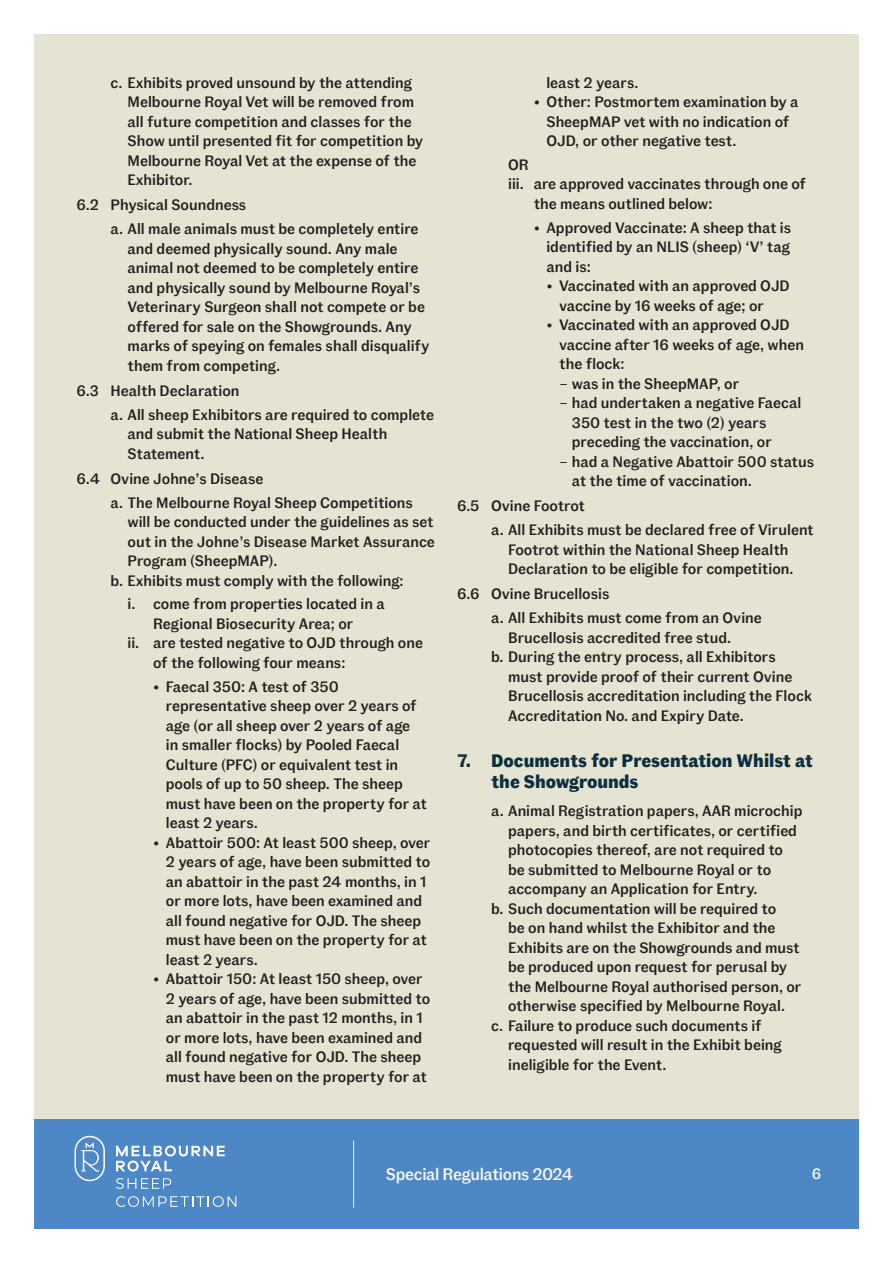
<style>
.page{position:relative;width:893px;height:1263px;background:#fff}
.page>*{position:absolute;margin:0;border:0;box-sizing:border-box;transform-origin:0 0}
.t1{font:700 18px/21px "Fann Grotesque Pro";color:#0d3041}
.t2{font:500 16.65px "Fann Grotesque Pro";letter-spacing:-.02em;color:#f5f5ee}
.t3{font:500 15px/19.5px "Fann Grotesque Pro";color:#231f20}
.t4{font:500 15px "Fann Grotesque Pro";color:#f5f5ee}
</style>
<div class="page">
<div style="left:34px;top:1118px;width:825px;height:111px;background:#4d87c6"></div>
<svg style="left:75px;top:1136px;width:30px;height:45px"></svg>
<svg style="left:116px;top:1145px;width:109px;height:26px"></svg>
<svg style="left:116px;top:1178px;width:55px;height:11px"></svg>
<svg style="left:116px;top:1196px;width:120px;height:11px"></svg>
<div style="left:34px;top:34px;width:825px;height:1084px;background:#e5e3d1"></div>
<hr style="left:353px;top:1140px;width:1px;height:67px;background:#f5f5ee">
<p class="t3" style="left:128px;top:73px;width:297px;text-indent:-17px">c. Exhibits proved unsound by the attending Melbourne Royal Vet will be removed from all future competition and classes for the Show until presented fit for competition by Melbourne Royal Vet at the expense of the Exhibitor.</p>
<p class="t3" style="left:111px;top:194px;width:309px;line-height:23.7px;text-indent:-34px">6.2 Physical Soundness<br>a. All male animals must be completely entire</p>
<p class="t3" style="left:128px;top:239px;width:304px">and deemed physically sound. Any male animal not deemed to be completely entire and physically sound by Melbourne Royal’s Veterinary Surgeon shall not compete or be offered for sale on the Showgrounds. Any marks of speying on females shall disqualify them from competing.</p>
<p class="t3" style="left:111px;top:379px;width:325px;line-height:23.7px;text-indent:-34px">6.3 Health Declaration<br>a. All sheep Exhibitors are required to complete</p>
<p class="t3" style="left:128px;top:425px;width:261px">and submit the National Sheep Health<br>Statement.</p>
<p class="t3" style="left:111px;top:467px;width:304px;line-height:23.7px;text-indent:-34px">6.4 Ovine Johne’s Disease<br>a. The Melbourne Royal Sheep Competitions</p>
<p class="t3" style="left:128px;top:513px;width:308px">will be conducted under the guidelines as set</p>
<p class="t3" style="left:128px;top:532px;width:309px">out in the Johne’s Disease Market Assurance</p>
<p class="t3" style="left:128px;top:552px;width:152px">Program (SheepMAP).</p>
<p class="t3" style="left:111px;top:571px;width:295px">b. Exhibits must comply with the following:</p>
<p class="t3" style="left:128px;top:595px;width:259px">i. come from properties located in a</p>
<p class="t3" style="left:153px;top:614px;width:202px">Regional Biosecurity Area; or</p>
<p class="t3" style="left:128px;top:634px;width:297px">ii. are tested negative to OJD through one</p>
<p class="t3" style="left:153px;top:653px;width:194px">of the following four means:</p>
<p class="t3" style="left:166px;top:677px;width:263px;text-indent:-13px">• Faecal 350: A test of 350 representative sheep over 2 years of age (or all sheep over 2 years of age<br>in smaller flocks) by Pooled Faecal<br>Culture (PFC) or equivalent test in pools of up to 50 sheep. The sheep must have been on the property for at least 2 years.</p>
<p class="t3" style="left:166px;top:833px;width:266px;text-indent:-13px">• Abattoir 500: At least 500 sheep, over 2 years of age, have been submitted to an abattoir in the past 24 months, in 1 or more lots, have been examined and all found negative for OJD. The sheep must have been on the property for at least 2 years.</p>
<p class="t3" style="left:166px;top:970px;width:266px;text-indent:-13px">• Abattoir 150: At least 150 sheep, over 2 years of age, have been submitted to an abattoir in the past 12 months, in 1 or more lots, have been examined and all found negative for OJD. The sheep must have been on the property for at</p>
<p class="t3" style="left:546px;top:73px;width:94px">least 2 years.</p>
<p class="t3" style="left:546px;top:93px;width:254px;text-indent:-13px">• Other: Postmortem examination by a<br>SheepMAP vet with no indication of<br>OJD, or other negative test.</p>
<p class="t3" style="left:508px;top:155px;width:22px">OR</p>
<p class="t3" style="left:508px;top:175px;width:299px">iii. are approved vaccinates through one of</p>
<p class="t3" style="left:534px;top:194px;width:180px">the means outlined below:</p>
<p class="t3" style="left:546px;top:218px;width:246px;text-align:justify;text-indent:-13px">• Approved Vaccinate: A sheep that is identified by an NLIS (sheep) ‘V’ tag and is:</p>
<p class="t3" style="left:559px;top:277px;width:232px;text-indent:-13px">• Vaccinated with an approved OJD vaccine by 16 weeks of age; or</p>
<p class="t3" style="left:559px;top:316px;width:246px;text-indent:-13px">• Vaccinated with an approved OJD vaccine after 16 weeks of age, when the flock:</p>
<p class="t3" style="left:559px;top:374px;width:182px">– was in the SheepMAP, or</p>
<p class="t3" style="left:572px;top:394px;width:231px;text-indent:-13px">– had undertaken a negative Faecal<br>350 test in the two (2) years preceding the vaccination, or</p>
<p class="t3" style="left:572px;top:452px;width:244px;text-indent:-13px">– had a Negative Abattoir 500 status at the time of vaccination.</p>
<p class="t3" style="left:491px;top:495px;width:324px;line-height:23.7px;text-indent:-34px">6.5 Ovine Footrot<br>a. All Exhibits must be declared free of Virulent</p>
<p class="t3" style="left:508px;top:540px;width:287px">Footrot within the National Sheep Health<br>Declaration to be eligible for competition.</p>
<p class="t3" style="left:491px;top:583px;width:272px;line-height:23.7px;text-indent:-34px">6.6 Ovine Brucellosis<br>a. All Exhibits must come from an Ovine</p>
<p class="t3" style="left:508px;top:628px;width:224px">Brucellosis accredited free stud.</p>
<p class="t3" style="left:491px;top:647px;width:286px">b. During the entry process, all Exhibitors</p>
<p class="t3" style="left:508px;top:667px;width:286px">must provide proof of their current Ovine</p>
<p class="t3" style="left:508px;top:686px;width:305px">Brucellosis accreditation including the Flock</p>
<p class="t3" style="left:508px;top:706px;width:237px">Accreditation No. and Expiry Date.</p>
<p class="t1" style="left:491px;top:751px;width:323px;text-indent:-34px">7. Documents for Presentation Whilst at the Showgrounds</p>
<p class="t3" style="left:491px;top:802px;width:313px">a. Animal Registration papers, AAR microchip</p>
<p class="t3" style="left:508px;top:821px;width:290px">papers, and birth certificates, or certified</p>
<p class="t3" style="left:508px;top:841px;width:276px">photocopies thereof, are not required to</p>
<p class="t3" style="left:508px;top:860px;width:265px">be submitted to Melbourne Royal or to</p>
<p class="t3" style="left:508px;top:880px;width:251px">accompany an Application for Entry.</p>
<p class="t3" style="left:491px;top:899px;width:287px">b. Such documentation will be required to</p>
<p class="t3" style="left:508px;top:919px;width:269px">be on hand whilst the Exhibitor and the</p>
<p class="t3" style="left:508px;top:938px;width:293px">Exhibits are on the Showgrounds and must</p>
<p class="t3" style="left:508px;top:958px;width:281px">be produced upon request for perusal by</p>
<p class="t3" style="left:508px;top:977px;width:295px">the Melbourne Royal authorised person, or</p>
<p class="t3" style="left:508px;top:997px;width:278px">otherwise specified by Melbourne Royal.</p>
<p class="t3" style="left:491px;top:1016px;width:272px">c. Failure to produce such documents if</p>
<p class="t3" style="left:508px;top:1036px;width:275px">requested will result in the Exhibit being</p>
<p class="t3" style="left:508px;top:1055px;width:160px">ineligible for the Event.</p>
<p class="t2" style="left:386px;top:1164px;width:189px">Special Regulations 2024</p>
<p class="t4" style="left:812px;top:1165px;width:11px">6</p>
</div>
